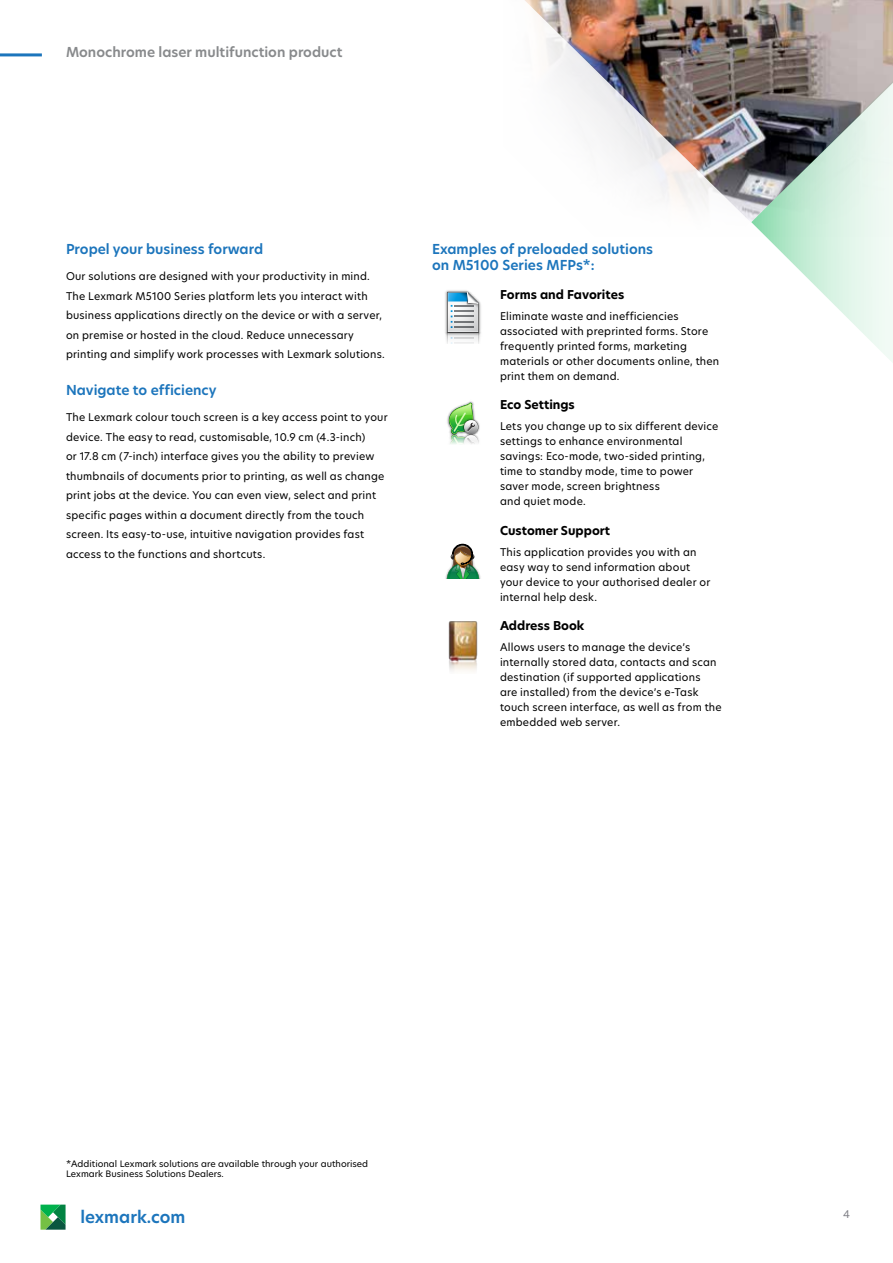
<style>
.page{position:relative;width:893px;height:1263px;background:#fff}
.page>*{position:absolute;margin:0;border:0;box-sizing:border-box;transform-origin:0 0}
.t1{font:600 16.5px "TP Hero";color:#1c75bc}
.t2{font:600 13.5px/16.5px "TP Hero";color:#1c75bc}
.t3{font:600 13.5px "TP Hero";color:#888a8c}
.t4{font:700 12px "TP Hero";color:#000}
.t5{font:10.5px/15px "TP Hero";letter-spacing:.02em;color:#000}
.t6{font:10.5px "TP Hero";color:#7e7e85}
.t7{font:8.7px/9.8px "TP Hero";color:#000}
</style>
<div class="page">
<svg style="left:40px;top:1204px;width:26px;height:26px"></svg>
<hr style="left:0;top:53px;width:42px;height:3px;background:#1c75bc">
<img style="left:525px;top:0;width:368px;height:221px">
<svg style="left:751px;top:43px;width:142px;height:320px"></svg>
<img style="left:445px;top:291px;width:36px;height:45px">
<svg style="left:447px;top:290px;width:32px;height:54px"></svg>
<img style="left:447px;top:401px;width:27px;height:26px">
<img style="left:478px;top:422px;width:2px;height:10px">
<svg style="left:449px;top:403px;width:29px;height:41px"></svg>
<img style="left:445px;top:543px;width:36px;height:36px">
<svg style="left:447px;top:544px;width:32px;height:35px"></svg>
<img style="left:448px;top:621px;width:30px;height:50px">
<p class="t3" style="left:66px;top:43px;width:278px">Monochrome laser multifunction product</p>
<p class="t2" style="left:66px;top:241px;width:199px">Propel your business forward</p>
<p class="t5" style="left:66px;top:266px;width:320px;line-height:19.5px">Our solutions are designed with your productivity in mind.<br>The Lexmark M5100 Series platform lets you interact with business applications directly on the device or with a server, on premise or hosted in the cloud. Reduce unnecessary printing and simplify work processes with Lexmark solutions.</p>
<p class="t2" style="left:66px;top:382px;width:152px">Navigate to efficiency</p>
<p class="t5" style="left:66px;top:407px;width:323px;line-height:19.5px">The Lexmark colour touch screen is a key access point to your device. The easy to read, customisable, 10.9 cm (4.3-inch)<br>or 17.8 cm (7-inch) interface gives you the ability to preview thumbnails of documents prior to printing, as well as change print jobs at the device. You can even view, select and print specific pages within a document directly from the touch screen. Its easy-to-use, intuitive navigation provides fast access to the functions and shortcuts.</p>
<p class="t2" style="left:432px;top:241px;width:223px">Examples of preloaded solutions on M5100 Series MFPs*:</p>
<p class="t4" style="left:500px;top:286px;width:126px">Forms and Favorites</p>
<p class="t5" style="left:500px;top:308px;width:221px">Eliminate waste and inefficiencies associated with preprinted forms. Store frequently printed forms, marketing materials or other documents online, then print them on demand.</p>
<p class="t4" style="left:500px;top:397px;width:76px">Eco Settings</p>
<p class="t5" style="left:500px;top:419px;width:220px">Lets you change up to six different device settings to enhance environmental savings: Eco-mode, two-sided printing, time to standby mode, time to power saver mode, screen brightness<br>and quiet mode.</p>
<p class="t4" style="left:500px;top:522px;width:112px">Customer Support</p>
<p class="t5" style="left:500px;top:544px;width:212px">This application provides you with an easy way to send information about your device to your authorised dealer or internal help desk.</p>
<p class="t4" style="left:500px;top:617px;width:86px">Address Book</p>
<p class="t5" style="left:500px;top:640px;width:223px">Allows users to manage the device’s internally stored data, contacts and scan destination (if supported applications<br>are installed) from the device’s e-Task touch screen interface, as well as from the embedded web server.</p>
<p class="t7" style="left:66px;top:1159px;width:304px">*Additional Lexmark solutions are available through your authorised<br>Lexmark Business Solutions Dealers.</p>
<h1 class="t1" style="left:80px;top:1206px;width:106px">lexmark.com</h1>
<p class="t6" style="left:843px;top:1207px;width:8px">4</p>
</div>
